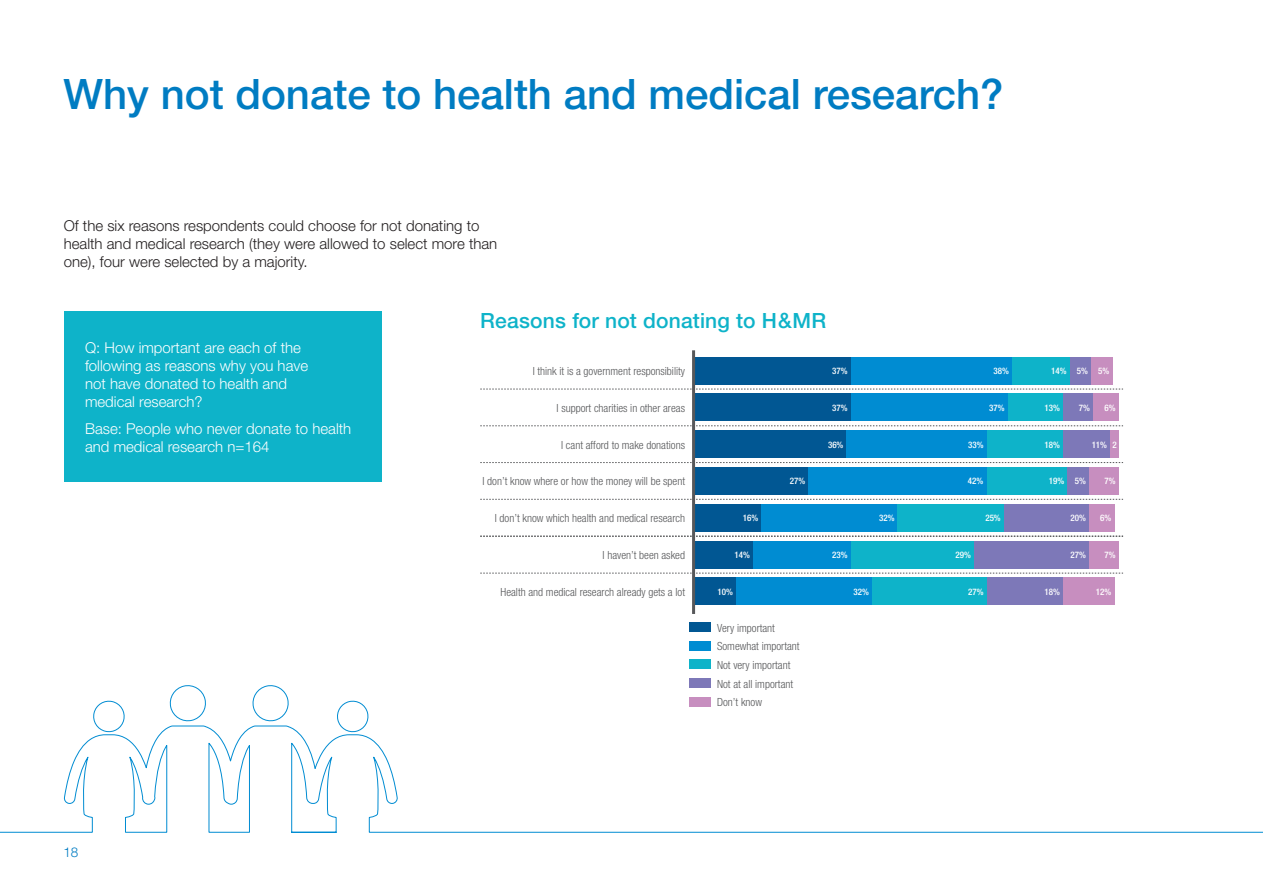
<style>
.page{position:relative;width:1263px;height:893px;background:#fff}
.page>*{position:absolute;margin:0;border:0;box-sizing:border-box;transform-origin:0 0}
.OP_Blue_Head{font:500 42px "Helvetica Neue";color:#007cc2}
.OP_sub_1{font:500 21px "Helvetica Neue CE";letter-spacing:.01em;color:#0eb3c9}
.OP_text_white_Qs{font:300 15px/18px "Helvetica Neue";color:#fff}
.OP_Text{font:300 15px/18px "Helvetica Neue";color:#231f20}
.t1{font:300 13.5px "Helvetica Neue";color:#007cc2}
.GRAPH_-_text_grey{font:300 condensed 11.25px "Helvetica Neue";color:#57585a}
.percentage{font:500 condensed 9px "Helvetica Neue";color:#fff}
</style>
<div class="page">
<div style="left:64px;top:311px;width:317px;height:171px;background:#0eb3c9"></div>
<svg style="left:480px;top:389px;width:643px;height:1px"></svg>
<svg style="left:480px;top:573px;width:643px;height:1px"></svg>
<svg style="left:480px;top:426px;width:643px;height:1px"></svg>
<svg style="left:480px;top:462px;width:643px;height:1px"></svg>
<svg style="left:480px;top:499px;width:643px;height:1px"></svg>
<svg style="left:480px;top:536px;width:643px;height:1px"></svg>
<div style="left:693px;top:357px;width:158px;height:27px;background:#015793"></div>
<div style="left:851px;top:357px;width:161px;height:27px;background:#008cd2"></div>
<div style="left:1012px;top:357px;width:60px;height:27px;background:#0eb3c9"></div>
<div style="left:1070px;top:357px;width:21px;height:27px;background:#7d78b8"></div>
<div style="left:1091px;top:357px;width:21px;height:27px;background:#c78ebf"></div>
<div style="left:693px;top:394px;width:158px;height:27px;background:#015793"></div>
<div style="left:851px;top:394px;width:157px;height:27px;background:#008cd2"></div>
<div style="left:1008px;top:394px;width:55px;height:27px;background:#0eb3c9"></div>
<div style="left:1063px;top:394px;width:30px;height:27px;background:#7d78b8"></div>
<div style="left:1093px;top:394px;width:26px;height:27px;background:#c78ebf"></div>
<div style="left:693px;top:430px;width:154px;height:28px;background:#015793"></div>
<div style="left:847px;top:430px;width:140px;height:28px;background:#008cd2"></div>
<div style="left:987px;top:430px;width:76px;height:28px;background:#0eb3c9"></div>
<div style="left:1063px;top:430px;width:47px;height:28px;background:#7d78b8"></div>
<div style="left:1110px;top:430px;width:9px;height:28px;background:#c78ebf"></div>
<div style="left:693px;top:467px;width:115px;height:28px;background:#015793"></div>
<div style="left:808px;top:467px;width:179px;height:28px;background:#008cd2"></div>
<div style="left:987px;top:467px;width:81px;height:28px;background:#0eb3c9"></div>
<div style="left:1089px;top:467px;width:30px;height:28px;background:#c78ebf"></div>
<div style="left:1068px;top:467px;width:21px;height:28px;background:#7d78b8"></div>
<div style="left:693px;top:504px;width:69px;height:27px;background:#015793"></div>
<div style="left:693px;top:541px;width:60px;height:27px;background:#015793"></div>
<div style="left:762px;top:504px;width:136px;height:27px;background:#008cd2"></div>
<div style="left:753px;top:541px;width:98px;height:27px;background:#008cd2"></div>
<div style="left:898px;top:504px;width:106px;height:27px;background:#0eb3c9"></div>
<div style="left:851px;top:541px;width:123px;height:27px;background:#0eb3c9"></div>
<div style="left:1004px;top:504px;width:85px;height:27px;background:#7d78b8"></div>
<div style="left:974px;top:541px;width:115px;height:27px;background:#7d78b8"></div>
<div style="left:1089px;top:504px;width:25px;height:27px;background:#c78ebf"></div>
<div style="left:1089px;top:541px;width:30px;height:27px;background:#c78ebf"></div>
<div style="left:693px;top:578px;width:43px;height:27px;background:#015793"></div>
<div style="left:736px;top:578px;width:136px;height:27px;background:#008cd2"></div>
<div style="left:872px;top:578px;width:115px;height:27px;background:#0eb3c9"></div>
<div style="left:987px;top:578px;width:76px;height:27px;background:#7d78b8"></div>
<div style="left:1063px;top:578px;width:51px;height:27px;background:#c78ebf"></div>
<hr style="left:692px;top:350px;width:3px;height:264px;background:#57585a">
<div style="left:689px;top:623px;width:21px;height:9px;background:#015793"></div>
<div style="left:689px;top:641px;width:21px;height:9px;background:#008cd2"></div>
<div style="left:689px;top:660px;width:21px;height:9px;background:#0eb3c9"></div>
<div style="left:689px;top:679px;width:21px;height:9px;background:#7d78b8"></div>
<svg style="left:0;top:684px;width:1263px;height:149px"></svg>
<p class="OP_Blue_Head" style="left:63px;top:69px;width:941px">Why not donate to health and medical research?</p>
<p class="OP_Text" style="left:64px;top:216px;width:435px">Of the six reasons respondents could choose for not donating to health and medical research (they were allowed to select more than one), four were selected by a majority.</p>
<p class="OP_text_white_Qs" style="left:85px;top:339px;width:225px">Q: How important are each of the following as reasons why you have not have donated to health and medical research?</p>
<p class="OP_text_white_Qs" style="left:85px;top:419px;width:268px">Base: People who never donate to health and medical research n=164</p>
<p class="t1" style="left:63px;top:844px;width:17px">18</p>
<p class="OP_sub_1" style="left:480px;top:307px;width:347px">Reasons for not donating to H&amp;MR</p>
<p class="GRAPH_-_text_grey" style="left:533px;top:365px;width:154px">I think it is a government responsibility</p>
<p class="GRAPH_-_text_grey" style="left:557px;top:401px;width:130px">I support charities in other areas</p>
<p class="GRAPH_-_text_grey" style="left:561px;top:438px;width:125px">I cant afford to make donations</p>
<p class="percentage" style="left:832px;top:366px;width:17px">37%</p>
<p class="percentage" style="left:832px;top:403px;width:17px">37%</p>
<p class="percentage" style="left:828px;top:439px;width:17px">36%</p>
<p class="percentage" style="left:993px;top:366px;width:17px">38%</p>
<p class="percentage" style="left:989px;top:402px;width:17px">37%</p>
<p class="percentage" style="left:1044px;top:402px;width:17px">13%</p>
<p class="percentage" style="left:1079px;top:402px;width:13px">7%</p>
<p class="percentage" style="left:1104px;top:402px;width:13px">6%</p>
<p class="percentage" style="left:1051px;top:366px;width:17px">14%</p>
<p class="percentage" style="left:1077px;top:366px;width:13px">5%</p>
<p class="percentage" style="left:1098px;top:366px;width:13px">5%</p>
<p class="percentage" style="left:968px;top:439px;width:17px">33%</p>
<p class="percentage" style="left:1044px;top:439px;width:17px">18%</p>
<p class="percentage" style="left:1092px;top:439px;width:17px">11%</p>
<p class="percentage" style="left:1112px;top:439px;width:6px">2</p>
<p class="GRAPH_-_text_grey" style="left:482px;top:475px;width:204px">I don’t know where or how the money will be spent</p>
<p class="percentage" style="left:790px;top:475px;width:17px">27%</p>
<p class="percentage" style="left:968px;top:475px;width:17px">42%</p>
<p class="percentage" style="left:1049px;top:475px;width:17px">19%</p>
<p class="percentage" style="left:1075px;top:475px;width:13px">5%</p>
<p class="percentage" style="left:1104px;top:475px;width:13px">7%</p>
<p class="GRAPH_-_text_grey" style="left:495px;top:512px;width:192px">I don’t know which health and medical research</p>
<p class="GRAPH_-_text_grey" style="left:602px;top:549px;width:84px">I haven’t been asked</p>
<p class="GRAPH_-_text_grey" style="left:501px;top:586px;width:186px">Health and medical research already gets a lot</p>
<p class="percentage" style="left:743px;top:513px;width:17px">16%</p>
<p class="percentage" style="left:734px;top:550px;width:17px">14%</p>
<p class="percentage" style="left:879px;top:513px;width:17px">32%</p>
<p class="percentage" style="left:985px;top:513px;width:17px">25%</p>
<p class="percentage" style="left:1070px;top:513px;width:17px">20%</p>
<p class="percentage" style="left:1100px;top:513px;width:13px">6%</p>
<p class="percentage" style="left:832px;top:550px;width:17px">23%</p>
<p class="percentage" style="left:955px;top:550px;width:17px">29%</p>
<p class="percentage" style="left:1070px;top:550px;width:17px">27%</p>
<p class="percentage" style="left:1104px;top:550px;width:13px">7%</p>
<p class="percentage" style="left:717px;top:586px;width:17px">10%</p>
<p class="percentage" style="left:853px;top:586px;width:17px">32%</p>
<p class="percentage" style="left:968px;top:586px;width:17px">27%</p>
<p class="percentage" style="left:1044px;top:586px;width:17px">18%</p>
<p class="percentage" style="left:1096px;top:586px;width:17px">12%</p>
<p class="GRAPH_-_text_grey" style="left:717px;top:621px;width:59px">Very important</p>
<p class="GRAPH_-_text_grey" style="left:717px;top:640px;width:84px">Somewhat important</p>
<p class="GRAPH_-_text_grey" style="left:717px;top:658px;width:75px">Not very important</p>
<p class="GRAPH_-_text_grey" style="left:717px;top:677px;width:78px">Not at all important</p>
<p class="GRAPH_-_text_grey" style="left:717px;top:696px;width:46px">Don’t know</p>
</div>
